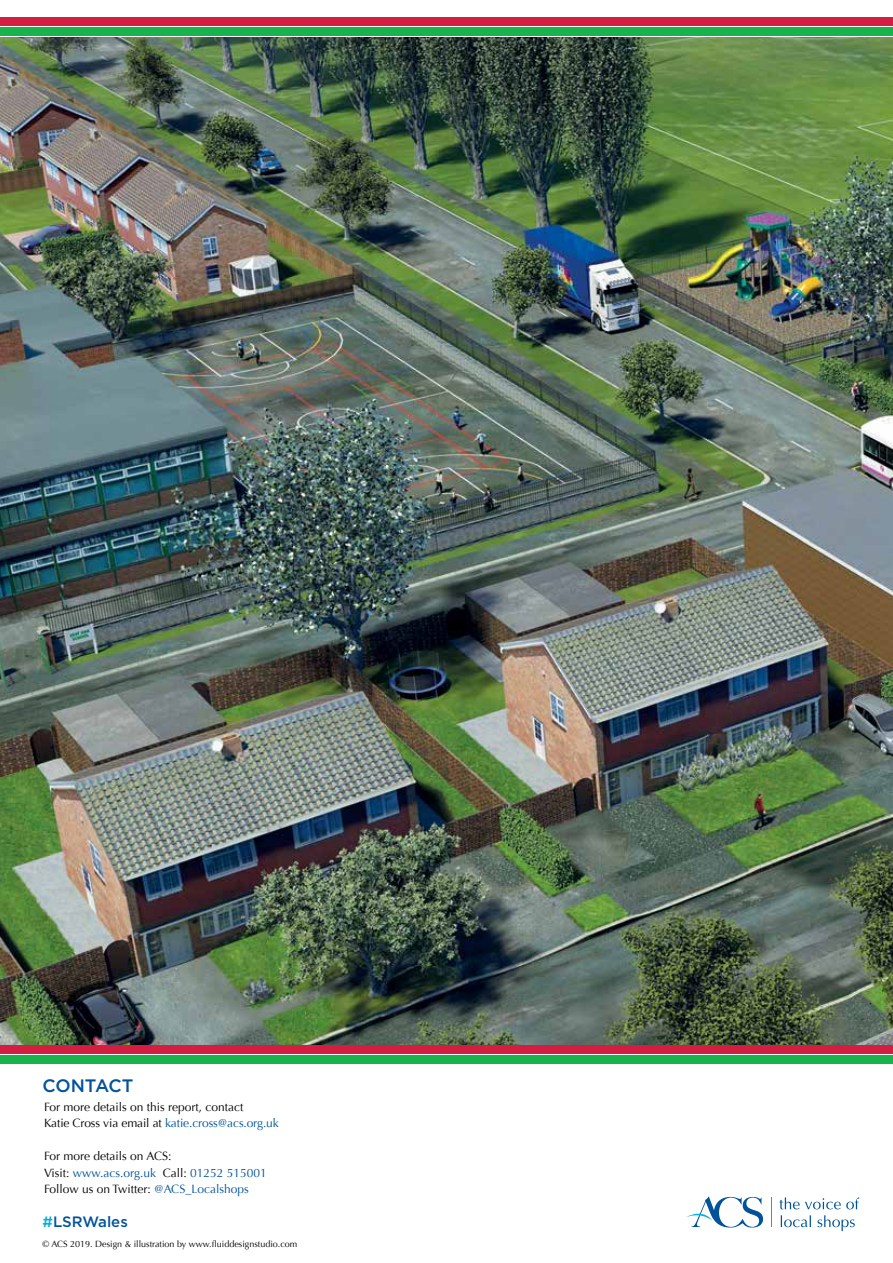
<style>
.page{position:relative;width:893px;height:1263px;background:#fff}
.page>*{position:absolute;margin:0;border:0;box-sizing:border-box;transform-origin:0 0}
.t1{font:500 18px "Gotham";letter-spacing:-.01em;color:#00539b}
.t2{font:500 15px "Gotham";color:#00539b}
.t3{font:12px/16.5px "Optima";color:#000}
.t4{font:9px "Optima";color:#000}
.s1{color:#00539b}
.s2{color:#00afdb}
</style>
<div class="page">
<svg style="left:686px;top:1196px;width:174px;height:36px"></svg>
<div style="left:0;top:27px;width:893px;height:9px;background:#1ab24d"></div>
<div style="left:0;top:1046px;width:893px;height:8px;background:#d41e41"></div>
<img style="left:0;top:37px;width:893px;height:1007px">
<div style="left:0;top:17px;width:893px;height:9px;background:#d41e41"></div>
<div style="left:0;top:1056px;width:893px;height:8px;background:#1ab24d"></div>
<h1 class="t1" style="left:43px;top:1075px;width:92px">CONTACT</h1>
<p class="t3" style="left:44px;top:1099px;width:236px">For more details on this report, contact<br>Katie Cross via email at <span class="s1">katie.cross@acs.org.uk</span></p>
<p class="t3" style="left:44px;top:1148px;width:224px">For more details on ACS:<br>Visit: <span class="s1">www.acs.org.uk</span> Call: <span class="s1">01252 515001<br></span>Follow us on Twitter: <span class="s1">@ACS_Localshops</span></p>
<p class="t2" style="left:43px;top:1213px;width:87px"><span class="s2">#</span>LSRWales</p>
<p class="t4" style="left:43px;top:1238px;width:256px">© ACS 2019. Design &amp; illustration by www.fluiddesignstudio.com</p>
</div>
